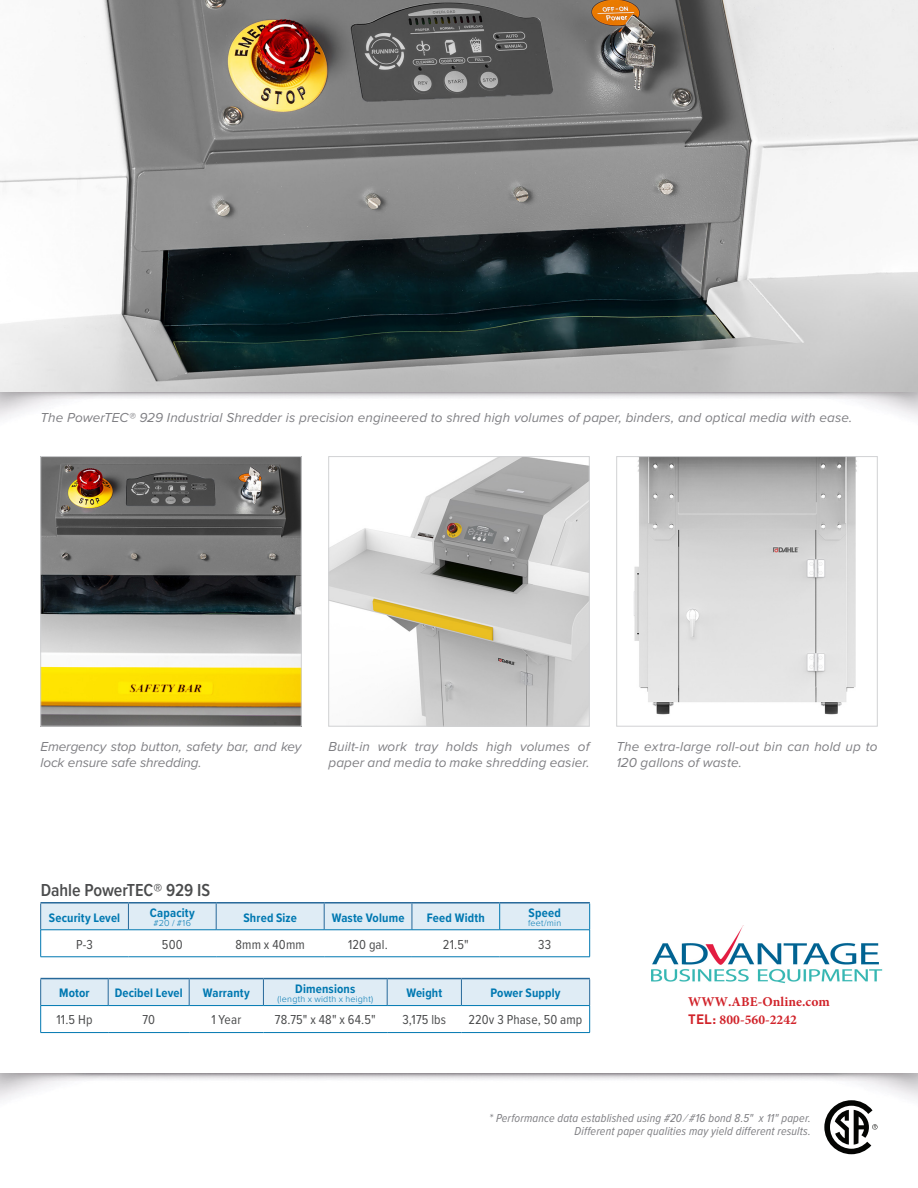
<style>
.page{position:relative;width:918px;height:1188px;background:#fff}
.page>*{position:absolute;margin:0;border:0;box-sizing:border-box;transform-origin:0 0}
.t1{font:600 18px "Proxima Nova Cond";letter-spacing:-.005em;color:#4b4c4d}
.t2{font:italic 13.5px/16.5px "Proxima Nova";letter-spacing:.005em;color:#7f7f83}
.t3{font:13.5px "Proxima Nova Cond";letter-spacing:.01em;color:#4b4c4d}
.t4{font:700 13.5px/17.5px "Minion Pro";letter-spacing:.005em;color:#d1232a}
.t5{font:700 12.75px "Proxima Nova Cond";letter-spacing:.01em;color:#0078b1}
.t6{font:italic 12px/12.8px "Proxima Nova Cond";letter-spacing:.015em;color:#7f7f83;text-align:right}
.t7{font:300 9px "Proxima Nova";letter-spacing:.025em;color:#0078b1}
.s1{font-family:"DIN"}
</style>
<div class="page">
<img style="left:0;top:0;width:918px;height:419px">
<svg style="left:824px;top:1100px;width:54px;height:54px"></svg>
<img style="left:634px;top:458px;width:223px;height:257px">
<div style="left:616px;top:456px;width:262px;height:270px;border:1px solid #d1d2d4"></div>
<img style="left:330px;top:458px;width:258px;height:266px">
<div style="left:328px;top:456px;width:262px;height:270px;border:1px solid #d1d2d4"></div>
<img style="left:42px;top:458px;width:258px;height:266px">
<div style="left:40px;top:456px;width:262px;height:270px;border:1px solid #d1d2d4"></div>
<hr style="left:40px;top:902px;width:88px;height:2px;background:#27699a">
<hr style="left:128px;top:902px;width:88px;height:2px;background:#27699a">
<hr style="left:216px;top:902px;width:108px;height:2px;background:#27699a">
<hr style="left:324px;top:902px;width:88px;height:2px;background:#27699a">
<hr style="left:500px;top:902px;width:90px;height:2px;background:#27699a">
<hr style="left:412px;top:902px;width:88px;height:2px;background:#27699a">
<hr style="left:40px;top:957px;width:88px;height:1px;background:#0078b1">
<hr style="left:128px;top:957px;width:88px;height:1px;background:#0078b1">
<hr style="left:216px;top:957px;width:108px;height:1px;background:#0078b1">
<hr style="left:324px;top:957px;width:88px;height:1px;background:#0078b1">
<hr style="left:412px;top:957px;width:88px;height:1px;background:#0078b1">
<hr style="left:500px;top:957px;width:90px;height:1px;background:#0078b1">
<svg style="left:40px;top:903px;width:550px;height:54px"></svg>
<hr style="left:40px;top:978px;width:68px;height:1px;background:#27699a">
<hr style="left:108px;top:978px;width:81px;height:1px;background:#27699a">
<hr style="left:189px;top:978px;width:74px;height:1px;background:#27699a">
<hr style="left:263px;top:978px;width:124px;height:1px;background:#27699a">
<hr style="left:387px;top:978px;width:74px;height:1px;background:#27699a">
<hr style="left:461px;top:978px;width:129px;height:1px;background:#27699a">
<hr style="left:40px;top:1032px;width:68px;height:1px;background:#0078b1">
<hr style="left:108px;top:1032px;width:81px;height:1px;background:#0078b1">
<hr style="left:189px;top:1032px;width:74px;height:1px;background:#0078b1">
<hr style="left:263px;top:1032px;width:124px;height:1px;background:#0078b1">
<hr style="left:387px;top:1032px;width:74px;height:1px;background:#0078b1">
<hr style="left:461px;top:1032px;width:129px;height:1px;background:#0078b1">
<svg style="left:40px;top:979px;width:550px;height:53px"></svg>
<img style="left:651px;top:925px;width:232px;height:59px">
<p class="t2" style="left:40px;top:409px;width:813px">The PowerTEC® 929 Industrial Shredder is precision engineered to shred high volumes of paper, binders, and optical media with ease.</p>
<p class="t2" style="left:40px;top:737px;width:263px">Emergency stop button, safety bar, and key lock ensure safe shredding.</p>
<p class="t2" style="left:328px;top:737px;width:263px">Built-in work tray holds high volumes of paper and media to make shredding easier.</p>
<p class="t2" style="left:616px;top:737px;width:263px">The extra-large roll-out bin can hold up to<br>120 gallons of waste.</p>
<p class="t1" style="left:41px;top:877px;width:171px">Dahle PowerTEC® 929 IS</p>
<p class="t5" style="left:49px;top:908px;width:73px">Security Level</p>
<p class="t5" style="left:150px;top:903px;width:46px">Capacity</p>
<p class="t7" style="left:154px;top:916px;width:39px">#20 / #16</p>
<p class="t5" style="left:243px;top:908px;width:55px">Shred Size</p>
<p class="t5" style="left:332px;top:908px;width:74px">Waste Volume</p>
<p class="t5" style="left:427px;top:908px;width:59px">Feed Width</p>
<p class="t5" style="left:529px;top:903px;width:34px">Speed</p>
<p class="t7" style="left:528px;top:916px;width:35px">feet/min</p>
<p class="t3" style="left:76px;top:934px;width:18px">P-3</p>
<p class="t3" style="left:162px;top:934px;width:22px">500</p>
<p class="t3" style="left:235px;top:934px;width:71px">8mm x 40mm</p>
<p class="t3" style="left:348px;top:934px;width:41px">120 gal.</p>
<p class="t3" style="left:443px;top:934px;width:27px">21.5"</p>
<p class="t3" style="left:538px;top:934px;width:15px">33</p>
<p class="t5" style="left:59px;top:984px;width:32px">Motor</p>
<p class="t5" style="left:115px;top:984px;width:69px">Decibel Level</p>
<p class="t5" style="left:203px;top:984px;width:48px">Warranty</p>
<p class="t5" style="left:295px;top:979px;width:62px">Dimensions</p>
<p class="t7" style="left:277px;top:992px;width:97px">(length x width x height)</p>
<p class="t5" style="left:406px;top:984px;width:37px">Weight</p>
<p class="t5" style="left:490px;top:984px;width:72px">Power Supply</p>
<p class="t3" style="left:57px;top:1010px;width:38px">11.5 Hp</p>
<p class="t3" style="left:142px;top:1010px;width:14px">70</p>
<p class="t3" style="left:211px;top:1010px;width:31px">1 Year</p>
<p class="t3" style="left:275px;top:1010px;width:102px">78.75" x 48" x 64.5"</p>
<p class="t3" style="left:402px;top:1010px;width:45px">3,175 lbs</p>
<p class="t3" style="left:468px;top:1010px;width:115px">220v 3 Phase, 50 amp</p>
<p class="t4" style="left:688px;top:993px;width:143px">WWW.ABE-Online.com<br><span class="s1">TEL:</span> 800-560-2242</p>
<p class="t6" style="left:489px;top:1111px;width:323px">* Performance data established using #20 / #16 bond 8.5" x 11" paper.<br>Different paper qualities may yield different results.</p>
</div>
